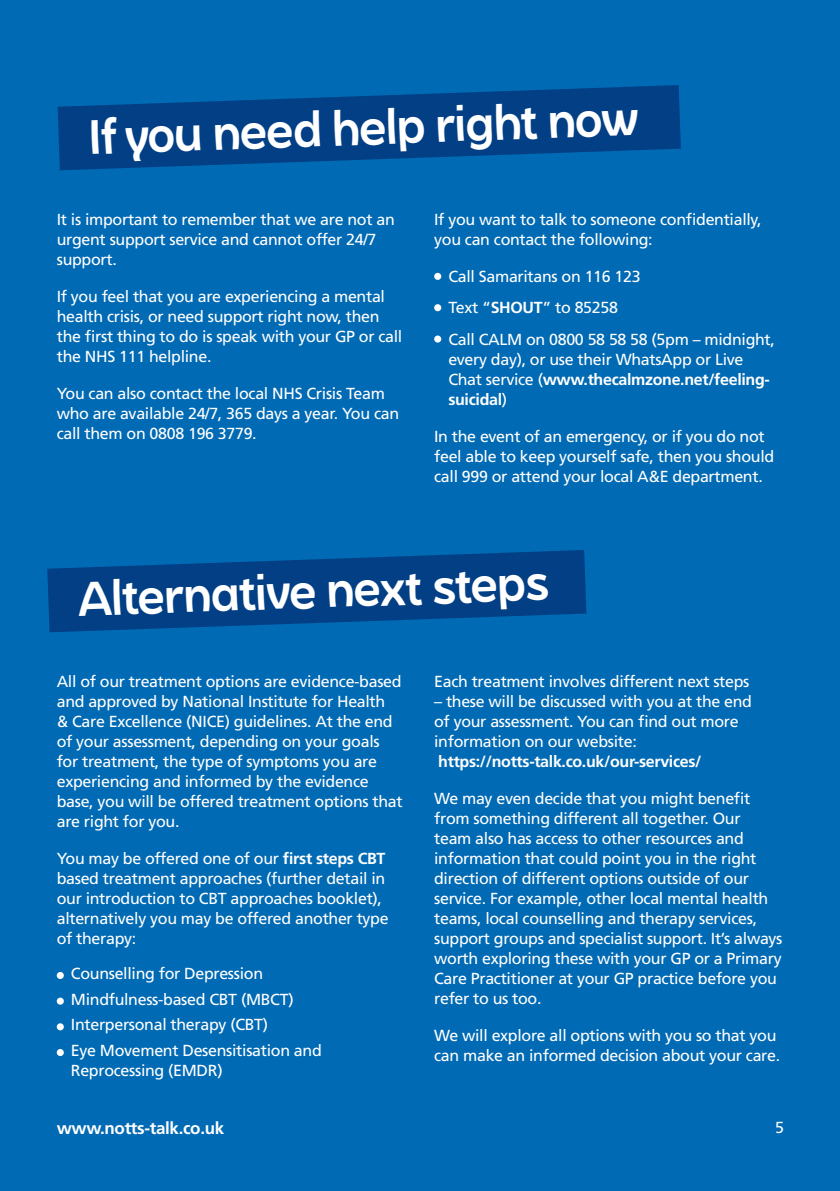
<style>
.page{position:relative;width:840px;height:1191px;background:#fff}
.page>*{position:absolute;margin:0;border:0;box-sizing:border-box;transform-origin:0 0}
.t1{font:500 48px "Becky";color:#fff}
.t2{font:700 17px "Frutiger LT Std";letter-spacing:-.02em;color:#fff}
.t3{font:16px/20px "Frutiger LT Std";letter-spacing:-.02em;color:#fff}
.t4{font:700 16px "Frutiger LT Std";letter-spacing:-.02em;color:#fff}
.s1{font-weight:700}
</style>
<div class="page">
<div style="left:0;top:0;width:839px;height:1191px;background:#006ab4"></div>
<svg style="left:58px;top:85px;width:622px;height:85px;fill:#033f85"></svg>
<svg style="left:47px;top:550px;width:539px;height:82px;fill:#033f85"></svg>
<div style="left:434px;top:273px;width:7px;height:7px;background:#fff;border-radius:50%"></div>
<div style="left:434px;top:304px;width:7px;height:7px;background:#fff;border-radius:50%"></div>
<div style="left:434px;top:335px;width:7px;height:7px;background:#fff;border-radius:50%"></div>
<div style="left:57px;top:972px;width:7px;height:7px;background:#fff;border-radius:50%"></div>
<div style="left:57px;top:997px;width:7px;height:7px;background:#fff;border-radius:50%"></div>
<div style="left:57px;top:1023px;width:7px;height:7px;background:#fff;border-radius:50%"></div>
<div style="left:57px;top:1049px;width:7px;height:7px;background:#fff;border-radius:50%"></div>
<h1 class="t1" style="left:87px;top:107px;width:552px;rotate:-2deg">If you need help right now</h1>
<p class="t3" style="left:57px;top:209px;width:339px">It is important to remember that we are not an urgent support service and cannot offer 24/7 support.</p>
<p class="t3" style="left:57px;top:286px;width:347px">If you feel that you are experiencing a mental health crisis, or need support right now, then the first thing to do is speak with your GP or call the NHS 111 helpline.</p>
<p class="t3" style="left:57px;top:383px;width:344px">You can also contact the local NHS Crisis Team who are available 24/7, 365 days a year. You can call them on 0808 196 3779.</p>
<p class="t3" style="left:434px;top:209px;width:329px">If you want to talk to someone confidentially, you can contact the following:</p>
<p class="t3" style="left:448px;top:261px;width:328px;line-height:31.4px">Call Samaritans on 116 123<br>Text “<span class="s1">SHOUT</span>” to 85258<br>Call CALM on 0800 58 58 58 (5pm – midnight,</p>
<p class="t3" style="left:448px;top:349px;width:323px">every day), or use their WhatsApp or Live<br>Chat service (<span class="s1">www.thecalmzone.net/feeling&shy;suicidal</span>)</p>
<p class="t3" style="left:434px;top:426px;width:341px">In the event of an emergency, or if you do not feel able to keep yourself safe, then you should call 999 or attend your local A&amp;E department.</p>
<h1 class="t1" style="left:77px;top:568px;width:472px;rotate:-2deg">Alternative next steps</h1>
<p class="t3" style="left:57px;top:671px;width:347px">All of our treatment options are evidence-based and approved by National Institute for Health<br>&amp; Care Excellence (NICE) guidelines. At the end of your assessment, depending on your goals for treatment, the type of symptoms you are experiencing and informed by the evidence base, you will be offered treatment options that are right for you.</p>
<p class="t3" style="left:57px;top:848px;width:333px">You may be offered one of our <span class="s1">first steps CBT </span>based treatment approaches (further detail in our introduction to CBT approaches booklet), alternatively you may be offered another type of therapy:</p>
<p class="t3" style="left:71px;top:960px;width:252px;line-height:25.6px">Counselling for Depression<br>Mindfulness-based CBT (MBCT)<br>Interpersonal therapy (CBT)<br>Eye Movement Desensitisation and</p>
<p class="t3" style="left:71px;top:1060px;width:153px">Reprocessing (EMDR)</p>
<p class="t3" style="left:434px;top:671px;width:316px">Each treatment involves different next steps</p>
<p class="t3" style="left:434px;top:691px;width:319px">– these will be discussed with you at the end of your assessment. You can find out more information on our website:</p>
<p class="t4" style="left:438px;top:752px;width:264px">https://notts-talk.co.uk/our-services/</p>
<p class="t3" style="left:434px;top:788px;width:349px">We may even decide that you might benefit from something different all together. Our<br>team also has access to other resources and information that could point you in the right direction of different options outside of our service. For example, other local mental health teams, local counselling and therapy services, support groups and specialist support. It’s always worth exploring these with your GP or a Primary Care Practitioner at your GP practice before you refer to us too.</p>
<p class="t3" style="left:434px;top:1025px;width:347px">We will explore all options with you so that you can make an informed decision about your care.</p>
<p class="t2" style="left:57px;top:1118px;width:169px">www.notts-talk.co.uk</p>
<p class="t3" style="left:774px;top:1117px;width:10px">5</p>
</div>
